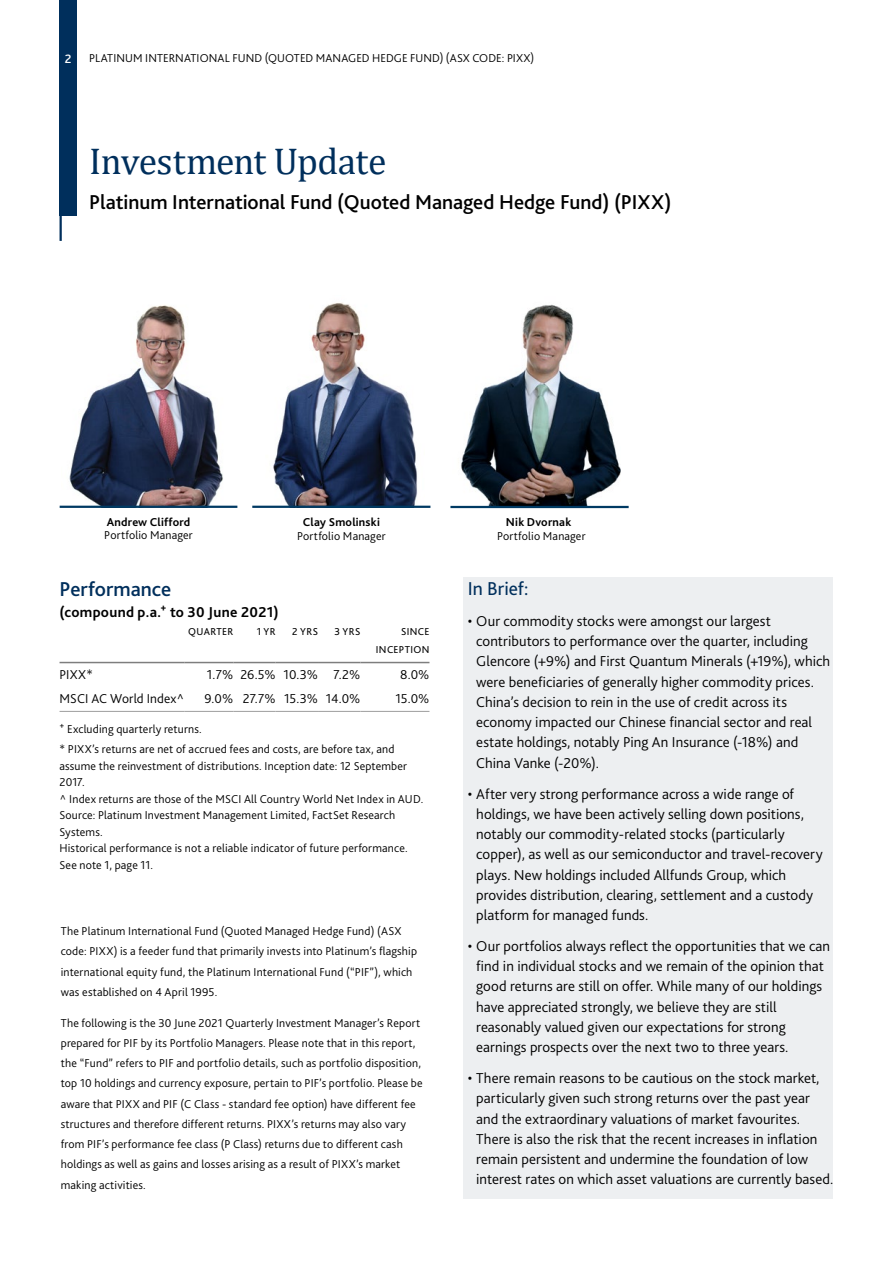
<style>
.page{position:relative;width:893px;height:1263px;background:#fff}
.page>*{position:absolute;margin:0;border:0;box-sizing:border-box;transform-origin:0 0}
.t1{font:37.5px "Cambria";letter-spacing:-.015em;color:#002f5c}
.t2{font:500 21px "Bliss 2";letter-spacing:-.005em;color:#000}
.t3{font:500 21px "Bliss 2";color:#002f5c}
.t4{font:19.5px "Bliss 2";color:#002f5c}
.t5{font:300 15px/20.2px "Bliss 2";letter-spacing:.005em;color:#000}
.t6{font:700 15px "Bliss 2";letter-spacing:.02em;color:#000}
.t7{font:300 13.5px "Bliss 2";letter-spacing:.005em;color:#000}
.t8{font:500 12.75px "Bliss 2";color:#fff}
.t9{font:300 12px/20.2px "Bliss 2";letter-spacing:.01em;color:#000}
.t10{font:700 12px "Bliss 2";letter-spacing:.015em;color:#000}
.t11{font:10.5px/17.5px "Bliss 2";letter-spacing:.035em;color:#000;text-align:right}
</style>
<div class="page">
<hr style="left:60px;top:662px;width:124px;height:1px;background:#7e7e7e">
<hr style="left:184px;top:662px;width:49px;height:1px;background:#7e7e7e">
<hr style="left:233px;top:662px;width:43px;height:1px;background:#7e7e7e">
<hr style="left:276px;top:662px;width:42px;height:1px;background:#7e7e7e">
<hr style="left:318px;top:662px;width:42px;height:1px;background:#7e7e7e">
<hr style="left:360px;top:662px;width:69px;height:1px;background:#7e7e7e">
<hr style="left:60px;top:711px;width:124px;height:1px;background:#9e9e9e">
<hr style="left:184px;top:711px;width:49px;height:1px;background:#9e9e9e">
<hr style="left:233px;top:711px;width:43px;height:1px;background:#9e9e9e">
<hr style="left:276px;top:711px;width:42px;height:1px;background:#9e9e9e">
<hr style="left:318px;top:711px;width:42px;height:1px;background:#9e9e9e">
<hr style="left:360px;top:711px;width:69px;height:1px;background:#9e9e9e">
<img style="left:61px;top:305px;width:168px;height:201px">
<hr style="left:60px;top:506px;width:177px;height:2px;background:#003a63">
<img style="left:266px;top:303px;width:158px;height:203px">
<hr style="left:252px;top:506px;width:178px;height:2px;background:#003a63">
<div style="left:60px;top:0;width:17px;height:215px;background:#002f5c"></div>
<hr style="left:60px;top:0;width:2px;height:241px;background:#002f5c">
<div style="left:463px;top:577px;width:370px;height:622px;background:#edeff1"></div>
<img style="left:452px;top:304px;width:169px;height:202px">
<hr style="left:450px;top:506px;width:179px;height:2px;background:#003a63">
<p class="t8" style="left:65px;top:50px;width:8px">2</p>
<p class="t9" style="left:89px;top:47px;width:447px">PLATINUM INTERNATIONAL FUND (QUOTED MANAGED HEDGE FUND) (ASX CODE: PIXX)</p>
<h1 class="t1" style="left:89px;top:139px;width:299px">Investment Update</h1>
<h2 class="t2" style="left:89px;top:189px;width:584px">Platinum International Fund (Quoted Managed Hedge Fund) (PIXX)</h2>
<p class="t10" style="left:107px;top:514px;width:85px">Andrew Clifford</p>
<p class="t9" style="left:104px;top:525px;width:90px">Portfolio Manager</p>
<p class="t10" style="left:303px;top:515px;width:79px">Clay Smolinski</p>
<p class="t9" style="left:297px;top:525px;width:90px">Portfolio Manager</p>
<p class="t10" style="left:506px;top:515px;width:67px">Nik Dvornak</p>
<p class="t9" style="left:497px;top:525px;width:90px">Portfolio Manager</p>
<h2 class="t3" style="left:60px;top:576px;width:113px">Performance</h2>
<p class="t6" style="left:60px;top:603px;width:221px">(compound p.a.⁺ to 30 June 2021)</p>
<p class="t11" style="left:188px;top:623px;width:47px">QUARTER</p>
<p class="t11" style="left:257px;top:623px;width:20px">1 YR</p>
<p class="t11" style="left:292px;top:623px;width:27px">2 YRS</p>
<p class="t11" style="left:334px;top:623px;width:27px">3 YRS</p>
<p class="t11" style="left:376px;top:623px;width:55px">SINCE<br>INCEPTION</p>
<p class="t7" style="left:60px;top:666px;width:35px">PIXX*</p>
<p class="t7" style="left:207px;top:666px;width:155px">1.7% 26.5% 10.3% 7.2%</p>
<p class="t7" style="left:400px;top:666px;width:31px">8.0%</p>
<p class="t7" style="left:60px;top:690px;width:126px">MSCI AC World Index^</p>
<p class="t7" style="left:205px;top:690px;width:157px">9.0% 27.7% 15.3% 14.0%</p>
<p class="t7" style="left:395px;top:690px;width:36px">15.0%</p>
<p class="t9" style="left:60px;top:718px;width:336px;line-height:20.7px">⁺ Excluding quarterly returns.<br>* PIXX’s returns are net of accrued fees and costs, are before tax, and</p>
<p class="t9" style="left:60px;top:757px;width:365px;line-height:16.5px">assume the reinvestment of distributions. Inception date: 12 September 2017.<br>^ Index returns are those of the MSCI All Country World Net Index in AUD.<br>Source: Platinum Investment Management Limited, FactSet Research Systems.<br>Historical performance is not a reliable indicator of future performance.<br>See note 1, page 11.</p>
<p class="t9" style="left:61px;top:920px;width:358px">The Platinum International Fund (Quoted Managed Hedge Fund) (ASX code: PIXX) is a feeder fund that primarily invests into Platinum’s flagship international equity fund, the Platinum International Fund (“PIF”), which was established on 4 April 1995.</p>
<p class="t9" style="left:61px;top:1012px;width:363px">The following is the 30 June 2021 Quarterly Investment Manager’s Report prepared for PIF by its Portfolio Managers. Please note that in this report, the “Fund” refers to PIF and portfolio details, such as portfolio disposition, top 10 holdings and currency exposure, pertain to PIF’s portfolio. Please be aware that PIXX and PIF (C Class - standard fee option) have different fee structures and therefore different returns. PIXX’s returns may also vary from PIF’s performance fee class (P Class) returns due to different cash holdings as well as gains and losses arising as a result of PIXX’s market making activities.</p>
<h3 class="t4" style="left:468px;top:576px;width:62px">In Brief:</h3>
<p class="t5" style="left:476px;top:610px;width:355px;text-indent:-9px">• Our commodity stocks were amongst our largest contributors to performance over the quarter, including Glencore (+9%) and First Quantum Minerals (+19%), which were beneficiaries of generally higher commodity prices.<br>China’s decision to rein in the use of credit across its economy impacted our Chinese financial sector and real estate holdings, notably Ping An Insurance (-18%) and China Vanke (-20%).</p>
<p class="t5" style="left:476px;top:783px;width:348px;text-indent:-9px">• After very strong performance across a wide range of holdings, we have been actively selling down positions, notably our commodity-related stocks (particularly copper), as well as our semiconductor and travel-recovery plays. New holdings included Allfunds Group, which provides distribution, clearing, settlement and a custody platform for managed funds.</p>
<p class="t5" style="left:476px;top:935px;width:355px;text-indent:-9px">• Our portfolios always reflect the opportunities that we can find in individual stocks and we remain of the opinion that good returns are still on offer. While many of our holdings have appreciated strongly, we believe they are still reasonably valued given our expectations for strong earnings prospects over the next two to three years.</p>
<p class="t5" style="left:476px;top:1068px;width:359px;text-indent:-9px">• There remain reasons to be cautious on the stock market, particularly given such strong returns over the past year and the extraordinary valuations of market favourites.<br>There is also the risk that the recent increases in inflation remain persistent and undermine the foundation of low interest rates on which asset valuations are currently based.</p>
</div>
